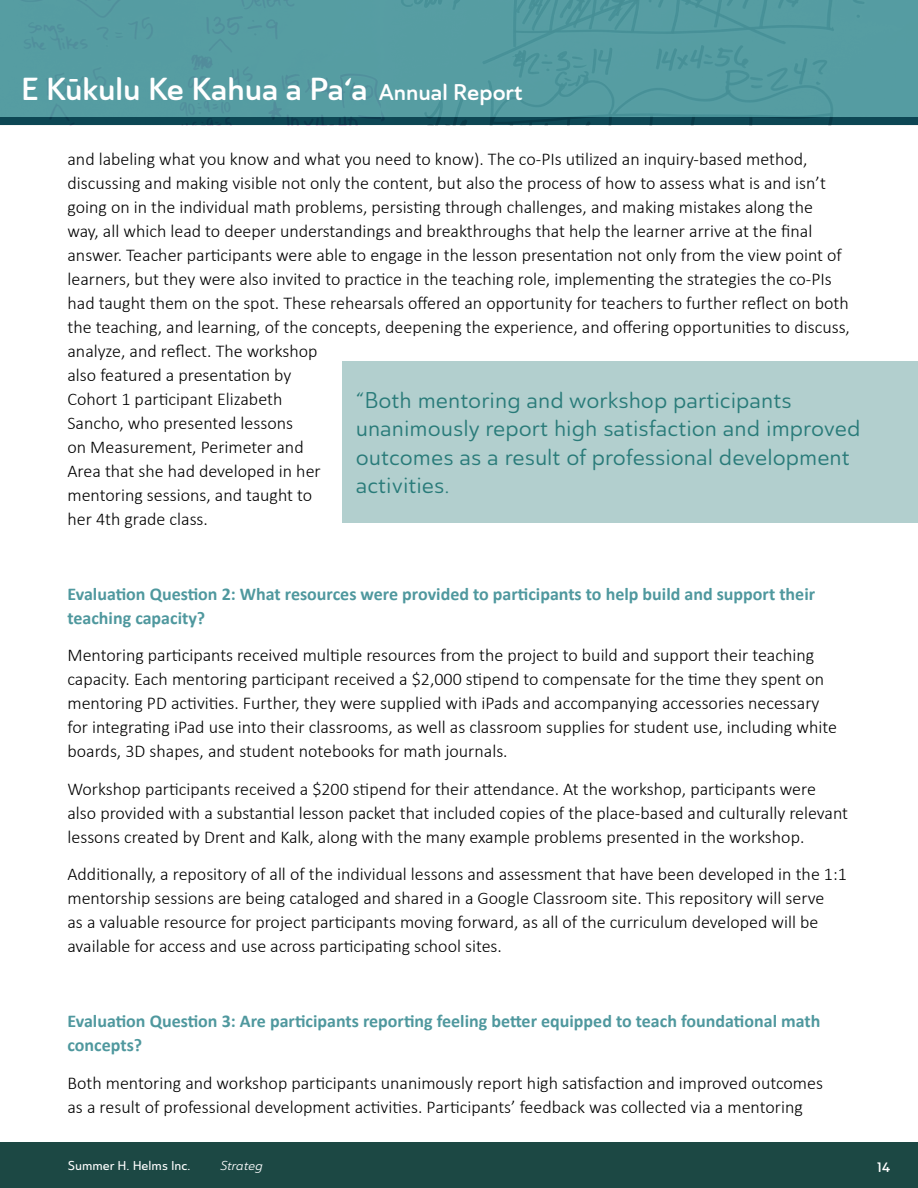
<style>
.page{position:relative;width:918px;height:1188px;background:#fff}
.page>*{position:absolute;margin:0;border:0;box-sizing:border-box;transform-origin:0 0}
.t1{font:31.5px "Ainslie Sans Nor Dem";color:#fff}
.t2{font:22.5px "Ainslie Sans Nor Reg";color:#297b79}
.t3{font:300 18px/24px "Calibri";color:#000}
.t4{font:700 18px/24px "Calibri";color:#4f989e}
.t5{font:13.5px "Ainslie Sans Nor Dem";color:#fff}
.t6{font:12.75px "Ainslie Sans Nor Med";color:#fff}
.t7{font:12.75px "Ainslie Sans Nor Reg It";color:#fff}
.s1{font-size:22.5px}
</style>
<div class="page">
<div style="left:0;top:1143px;width:918px;height:45px;background:#1c4844"></div>
<img style="left:0;top:0;width:918px;height:125px">
<div style="left:342px;top:361px;width:576px;height:162px;background:#b2cfce"></div>
<h1 class="t1" style="left:21px;top:69px;width:503px">E Kūkulu Ke Kahua a Pa‘a <span class="s1">Annual Report</span></h1>
<p class="t3" style="left:68px;top:147px;width:784px">and labeling what you know and what you need to know). The co-PIs utilized an inquiry-based method, discussing and making visible not only the content, but also the process of how to assess what is and isn’t going on in the individual math problems, persisting through challenges, and making mistakes along the<br>way, all which lead to deeper understandings and breakthroughs that help the learner arrive at the final answer. Teacher participants were able to engage in the lesson presentation not only from the view point of learners, but they were also invited to practice in the teaching role, implementing the strategies the co-PIs had taught them on the spot. These rehearsals offered an opportunity for teachers to further reflect on both the teaching, and learning, of the concepts, deepening the experience, and offering opportunities to discuss, analyze, and reflect. The workshop<br>also featured a presentation by<br>Cohort 1 participant Elizabeth</p>
<p class="t2" style="left:356px;top:387px;width:437px">“Both mentoring and workshop participants</p>
<p class="t3" style="left:68px;top:410px;width:227px">Sancho, who presented lessons</p>
<p class="t2" style="left:356px;top:415px;width:506px">unanimously report high satisfaction and improved</p>
<p class="t3" style="left:68px;top:434px;width:238px">on Measurement, Perimeter and</p>
<p class="t2" style="left:356px;top:444px;width:495px">outcomes as a result of professional development</p>
<p class="t3" style="left:68px;top:458px;width:255px">Area that she had developed in her mentoring sessions, and taught to</p>
<p class="t2" style="left:356px;top:472px;width:95px">activities.</p>
<p class="t3" style="left:68px;top:506px;width:142px">her 4th grade class.</p>
<p class="t4" style="left:68px;top:581px;width:749px">Evaluation Question 2: What resources were provided to participants to help build and support their teaching capacity?</p>
<p class="t3" style="left:68px;top:643px;width:771px">Mentoring participants received multiple resources from the project to build and support their teaching capacity. Each mentoring participant received a $2,000 stipend to compensate for the time they spent on mentoring PD activities. Further, they were supplied with iPads and accompanying accessories necessary for integrating iPad use into their classrooms, as well as classroom supplies for student use, including white boards, 3D shapes, and student notebooks for math journals.</p>
<p class="t3" style="left:68px;top:776px;width:782px">Workshop participants received a $200 stipend for their attendance. At the workshop, participants were also provided with a substantial lesson packet that included copies of the place-based and culturally relevant lessons created by Drent and Kalk, along with the many example problems presented in the workshop.</p>
<p class="t3" style="left:68px;top:862px;width:781px">Additionally, a repository of all of the individual lessons and assessment that have been developed in the 1:1 mentorship sessions are being cataloged and shared in a Google Classroom site. This repository will serve<br>as a valuable resource for project participants moving forward, as all of the curriculum developed will be available for access and use across participating school sites.</p>
<p class="t4" style="left:68px;top:1008px;width:754px">Evaluation Question 3: Are participants reporting feeling better equipped to teach foundational math concepts?</p>
<p class="t3" style="left:68px;top:1070px;width:757px">Both mentoring and workshop participants unanimously report high satisfaction and improved outcomes as a result of professional development activities. Participants’ feedback was collected via a mentoring</p>
<p class="t6" style="left:68px;top:1157px;width:124px">Summer H. Helms Inc.</p>
<p class="t7" style="left:220px;top:1157px;width:44px">Strateg</p>
<p class="t5" style="left:877px;top:1159px;width:15px">14</p>
</div>
